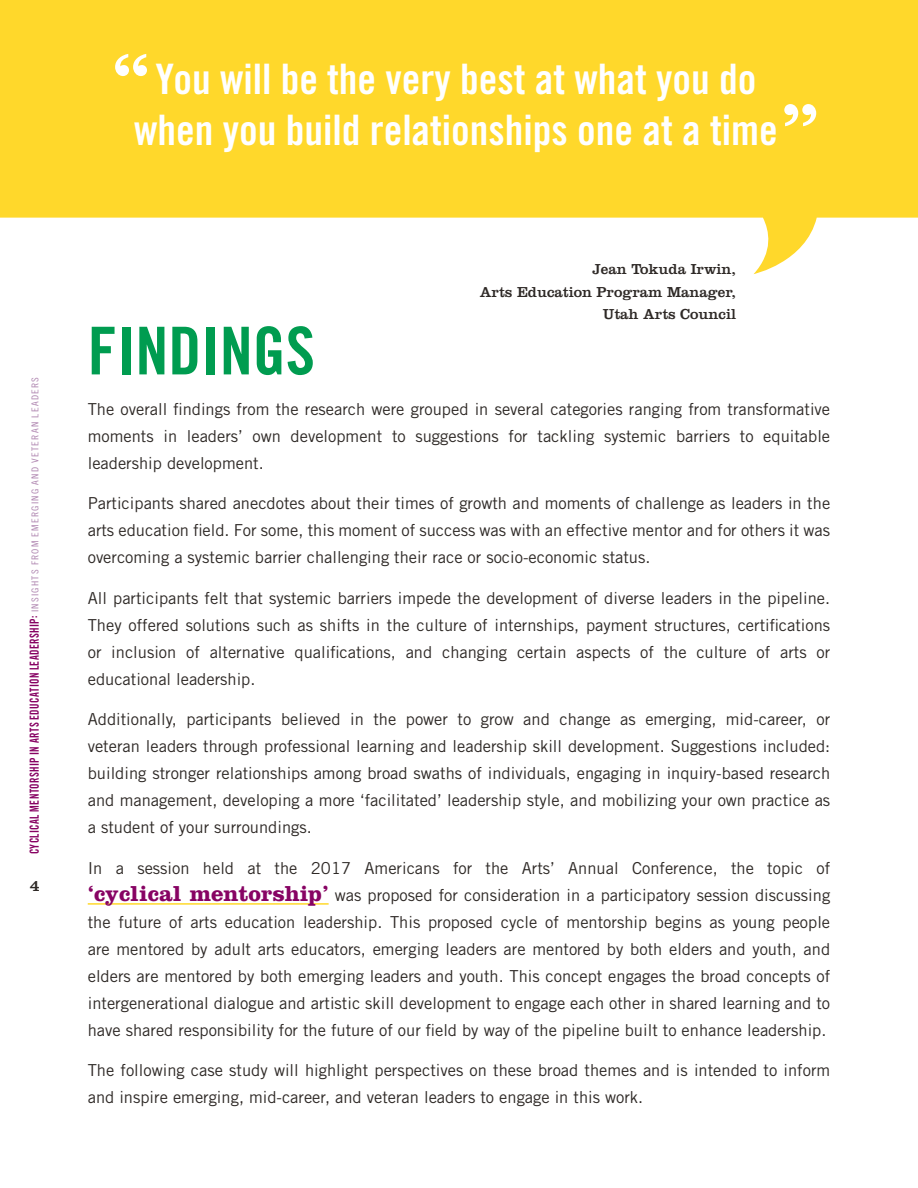
<style>
.page{position:relative;width:918px;height:1188px;background:#fff}
.page>*{position:absolute;margin:0;border:0;box-sizing:border-box;transform-origin:0 0}
.t1{font:81px "Clarendon LT Std";color:#fff}
.t2{font:66px "Trade Gothic LT Std Bd Cn 20";color:#009c50}
.t3{font:42px/50.4px "Trade Gothic LT Std Bd Cn 20";color:#fff;text-align:center}
.t4{font:16.5px/27px "Trade Gothic LT Std";color:#2e2926;text-align:justify}
.t5{font:16.5px "Clarendon LT Std";color:#2e2926}
.t6{font:15px/22.5px "Clarendon LT Std";color:#2e2926;text-align:right}
.t7{font:12.45px "Trade Gothic LT Std Bd Cn 20";letter-spacing:.035em;color:#870363;scale:.87 1}
.s1{font-family:"Trade Gothic LT Std Cn 18";font-size:9.45px;color:#ae84af}
.s2{font-family:"Clarendon LT Std";font-weight:700;font-size:22.5px;color:#870363}
</style>
<div class="page">
<hr style="left:88px;top:903px;width:241px;height:2px;background:#ffd82b">
<svg style="left:0;top:0;width:918px;height:274px;fill:#ffd82b"></svg>
<p class="t7" style="left:27px;top:854px;width:550px;rotate:-90deg">CYCLICAL MENTORSHIP IN ARTS EDUCATION LEADERSHIP: <span class="s1">INSIGHTS FROM EMERGING AND VETERAN LEADERS</span></p>
<p class="t5" style="left:30px;top:876px;width:12px">4</p>
<p class="t1" style="left:113px;top:35px;width:37px">“</p>
<p class="t3" style="left:134px;top:54px;width:645px">You will be the very best at what you do when you build relationships one at a time</p>
<p class="t1" style="left:782px;top:85px;width:37px">”</p>
<p class="t6" style="left:480px;top:258px;width:258px">Jean Tokuda Irwin,<br>Arts Education Program Manager,<br>Utah Arts Council</p>
<p class="t2" style="left:88px;top:311px;width:229px">FINDINGS</p>
<p class="t4" style="left:88px;top:395px;width:744px">The overall findings from the research were grouped in several categories ranging from transformative moments in leaders’ own development to suggestions for tackling systemic barriers to equitable leadership development.</p>
<p class="t4" style="left:88px;top:490px;width:744px">Participants shared anecdotes about their times of growth and moments of challenge as leaders in the arts education field. For some, this moment of success was with an effective mentor and for others it was overcoming a systemic barrier challenging their race or socio-economic status.</p>
<p class="t4" style="left:88px;top:584px;width:744px">All participants felt that systemic barriers impede the development of diverse leaders in the pipeline.<br>They offered solutions such as shifts in the culture of internships, payment structures, certifications or inclusion of alternative qualifications, and changing certain aspects of the culture of arts or educational leadership.</p>
<p class="t4" style="left:88px;top:706px;width:744px">Additionally, participants believed in the power to grow and change as emerging, mid-career, or veteran leaders through professional learning and leadership skill development. Suggestions included: building stronger relationships among broad swaths of individuals, engaging in inquiry-based research and management, developing a more ‘facilitated’ leadership style, and mobilizing your own practice as a student of your surroundings.</p>
<p class="t4" style="left:88px;top:854px;width:744px">In a session held at the 2017 Americans for the Arts’ Annual Conference, the topic of <span class="s2">‘cyclical mentorship’</span> was proposed for consideration in a participatory session discussing the future of arts education leadership. This proposed cycle of mentorship begins as young people are mentored by adult arts educators, emerging leaders are mentored by both elders and youth, and elders are mentored by both emerging leaders and youth. This concept engages the broad concepts of intergenerational dialogue and artistic skill development to engage each other in shared learning and to have shared responsibility for the future of our field by way of the pipeline built to enhance leadership.</p>
<p class="t4" style="left:88px;top:1057px;width:744px">The following case study will highlight perspectives on these broad themes and is intended to inform and inspire emerging, mid-career, and veteran leaders to engage in this work.</p>
</div>
